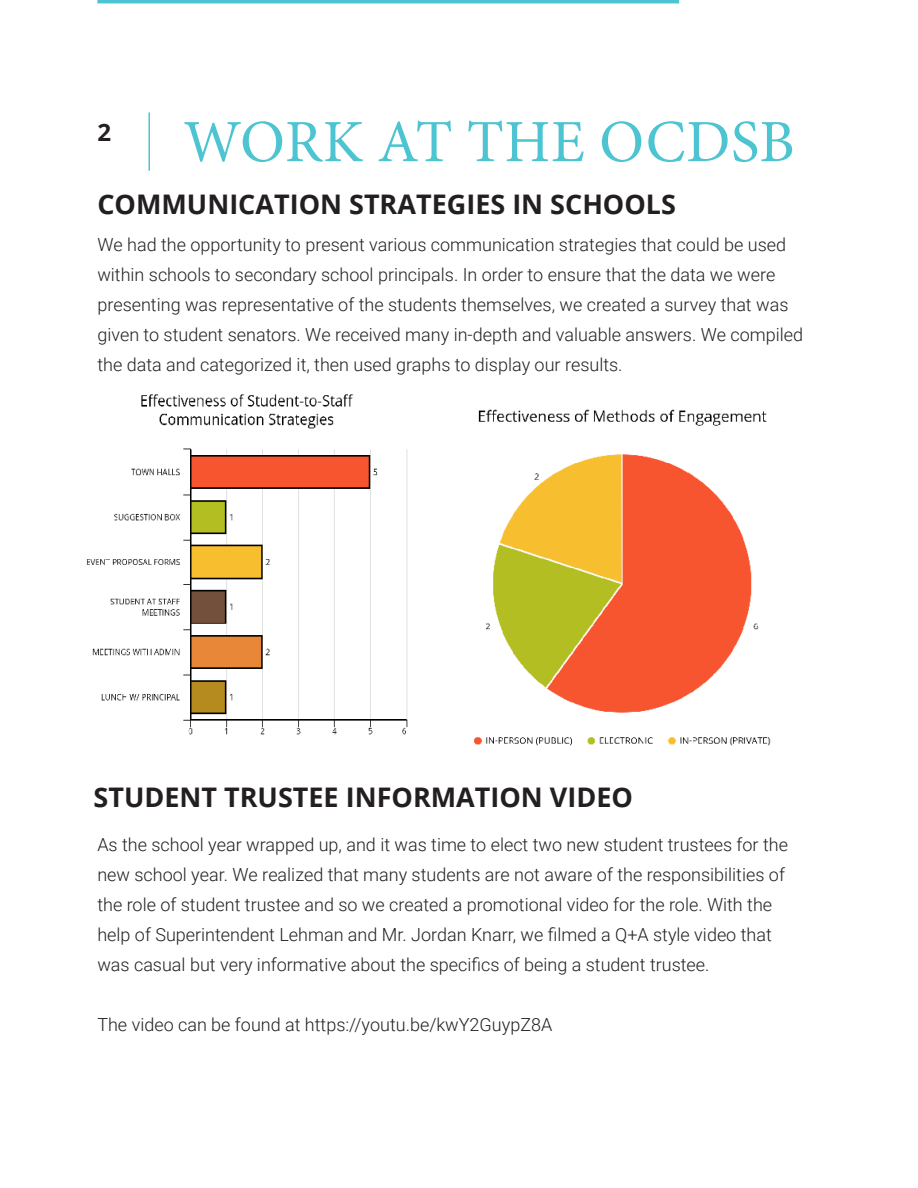
<style>
.page{position:relative;width:918px;height:1188px;background:#fff}
.page>*{position:absolute;margin:0;border:0;box-sizing:border-box;transform-origin:0 0}
.Page_Header_-_Blue{font:60px "Minion Pro";letter-spacing:.01em;color:#4dc4d1}
.Page_Header_-_Black{font:700 27px "Open Sans";color:#231f20}
.Page_Section_Number{font:700 24px "Open Sans";color:#231f20}
.Page_Header_Subtext{font:300 18px/30px "Roboto";color:#231f20}
</style>
<div class="page">
<hr style="left:148px;top:112px;width:2px;height:59px;background:#4dc4d1">
<hr style="left:97px;top:0;width:582px;height:3px;background:#4dc4d1">
<img style="left:86px;top:394px;width:322px;height:341px">
<img style="left:474px;top:409px;width:297px;height:337px">
<p class="Page_Section_Number" style="left:97px;top:116px;width:15px">2</p>
<p class="Page_Header_-_Blue" style="left:183px;top:102px;width:613px">WORK AT THE OCDSB</p>
<p class="Page_Header_-_Black" style="left:97px;top:185px;width:580px">COMMUNICATION STRATEGIES IN SCHOOLS</p>
<p class="Page_Header_Subtext" style="left:97px;top:229px;width:707px">We had the opportunity to present various communication strategies that could be used within schools to secondary school principals. In order to ensure that the data we were presenting was representative of the students themselves, we created a survey that was given to student senators. We received many in-depth and valuable answers. We compiled the data and categorized it, then used graphs to display our results.</p>
<p class="Page_Header_-_Black" style="left:94px;top:778px;width:541px">STUDENT TRUSTEE INFORMATION VIDEO</p>
<p class="Page_Header_Subtext" style="left:97px;top:829px;width:692px">As the school year wrapped up, and it was time to elect two new student trustees for the new school year. We realized that many students are not aware of the responsibilities of the role of student trustee and so we created a promotional video for the role. With the help of Superintendent Lehman and Mr. Jordan Knarr, we filmed a Q+A style video that was casual but very informative about the specifics of being a student trustee.</p>
<p class="Page_Header_Subtext" style="left:97px;top:1009px;width:456px">The video can be found at https://youtu.be/kwY2GuypZ8A</p>
</div>
